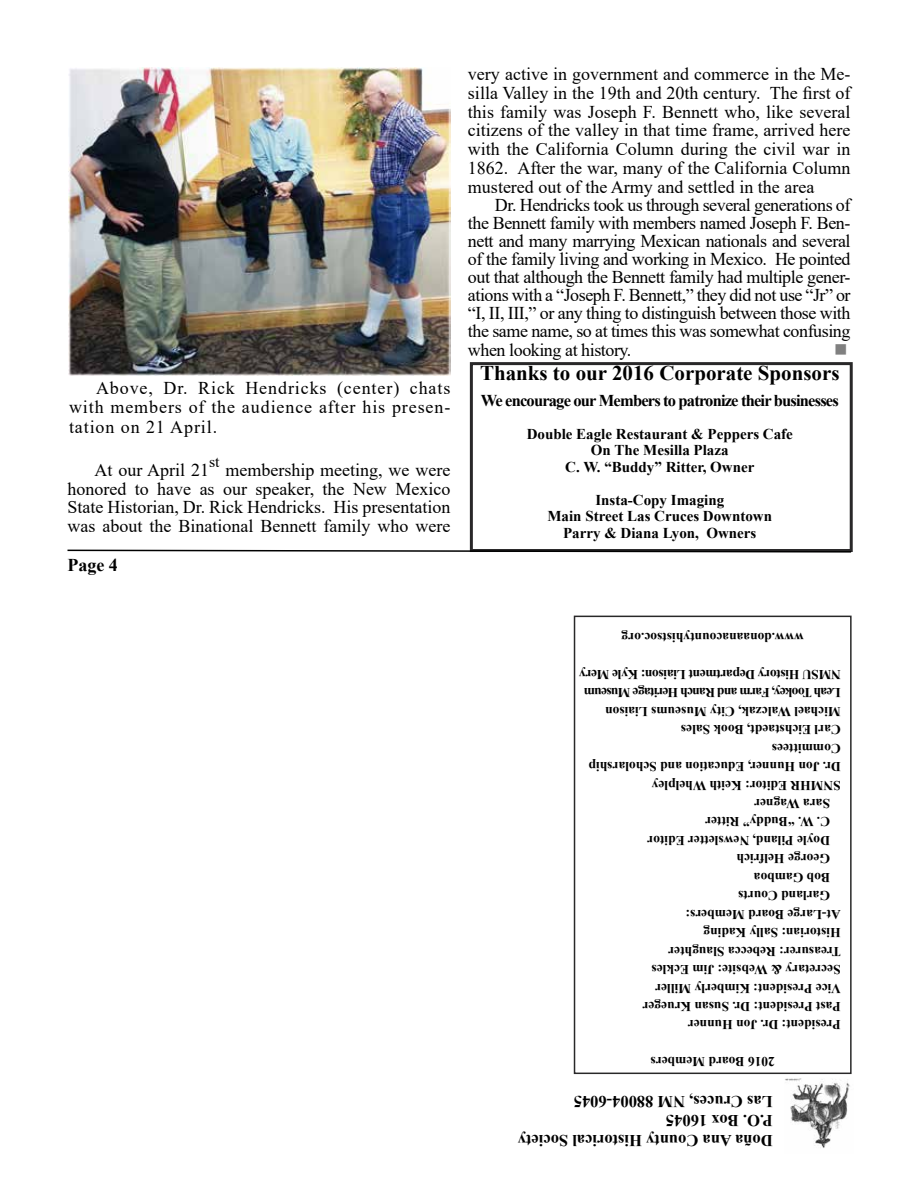
<style>
.page{position:relative;width:918px;height:1188px;background:#fff}
.page>*{position:absolute;margin:0;border:0;box-sizing:border-box;transform-origin:0 0}
.t1{font:700 21px "Times New Roman";color:#000}
.t2{font:18px/18.8px "Times New Roman";color:#000;text-align:justify}
.t3{font:700 18px "Times New Roman";color:#000}
.t4{font:18px "Wingdings";color:#808080}
.t5{font:700 16.5px/19.8px "Times New Roman";color:#000}
.t6{font:700 16.5px "Times New Roman";letter-spacing:-.05em;color:#000}
.t7{font:15.75px "Times New Roman";color:#000}
.t8{font:700 15px/16.5px "Times New Roman";color:#000;text-align:center}
.t9{font:700 13.5px "Times New Roman";color:#000}
.t10{font:700 13.5px "Times New Roman";letter-spacing:-.05em;color:#000}
.t11{font:700 13.5px "Times New Roman";letter-spacing:-.025em;color:#000}
</style>
<div class="page">
<img style="left:785px;top:1078px;width:65px;height:70px">
<div style="left:574px;top:616px;width:278px;height:458px;border:2px solid #292829"></div>
<div style="left:470px;top:362px;width:383px;height:190px;border:3px solid #292829"></div>
<svg style="left:67px;top:549px;width:786px;height:4px"></svg>
<img style="left:69px;top:68px;width:381px;height:307px">
<p class="t2" style="left:69px;top:378px;width:383px;line-height:19.5px;text-indent:27px">Above, Dr. Rick Hendricks (center) chats with members of the audience after his presen&shy;tation on 21 April.</p>
<p class="t2" style="left:95px;top:460px;width:116px">At our April 21</p>
<p class="t7" style="left:209px;top:450px;width:12px">st</p>
<p class="t2" style="left:67px;top:460px;width:384px;text-indent:158px">membership meeting, we were honored to have as our speaker, the New Mexico State Historian, Dr. Rick Hendricks. His presentation was about the Binational Bennett family who were</p>
<p class="t3" style="left:68px;top:552px;width:52px">Page 4</p>
<p class="t2" style="left:468px;top:64px;width:384px">very active in government and commerce in the Me&shy;silla Valley in the 19th and 20th century. The first of this family was Joseph F. Bennett who, like several citizens of the valley in that time frame, arrived here with the California Column during the civil war in 1862. After the war, many of the California Column mustered out of the Army and settled in the area</p>
<p class="t2" style="left:468px;top:195px;width:384px;line-height:18.1px;text-indent:27px">Dr. Hendricks took us through several generations of the Bennett family with members named Joseph F. Ben&shy;nett and many marrying Mexican nationals and several of the family living and working in Mexico. He pointed out that although the Bennett family had multiple gener&shy;ations with a “Joseph F. Bennett,” they did not use “Jr” or “I, II, III,” or any thing to distinguish between those with the same name, so at times this was somewhat confusing when looking at history.</p>
<p class="t4" style="left:834px;top:340px;width:15px">■</p>
<p class="t1" style="left:480px;top:358px;width:361px">Thanks to our 2016 Corporate Sponsors</p>
<p class="t6" style="left:481px;top:388px;width:360px">We encourage our Members to patronize their businesses</p>
<p class="t8" style="left:527px;top:425px;width:268px">Double Eagle Restaurant &amp; Peppers Cafe<br>On The Mesilla Plaza<br>C. W. “Buddy” Ritter, Owner</p>
<p class="t8" style="left:547px;top:491px;width:226px">Insta-Copy Imaging<br>Main Street Las Cruces Downtown<br>Parry &amp; Diana Lyon, Owners</p>
<p class="t9" style="left:804px;top:647px;width:184px;rotate:-180deg">www.donaanacountyhistsoc.org</p>
<p class="t11" style="left:841px;top:684px;width:263px;rotate:-180deg">NMSU History Department Liaison: Kyle Mery</p>
<p class="t10" style="left:841px;top:703px;width:259px;rotate:-180deg">Leah Tookey, Farm and Ranch Heritage Museum</p>
<p class="t9" style="left:841px;top:721px;width:237px;rotate:-180deg">Michael Walczak, City Museums Liaison</p>
<p class="t9" style="left:841px;top:739px;width:161px;rotate:-180deg">Carl Eichstaedt, Book Sales</p>
<p class="t9" style="left:841px;top:758px;width:70px;rotate:-180deg">Committees</p>
<p class="t9" style="left:841px;top:776px;width:254px;rotate:-180deg">Dr. Jon Hunner, Education and Scholarship</p>
<p class="t9" style="left:841px;top:795px;width:191px;rotate:-180deg">SNMHR Editor: Keith Whelpley</p>
<p class="t9" style="left:830px;top:813px;width:77px;rotate:-180deg">Sara Wagner</p>
<p class="t9" style="left:830px;top:832px;width:126px;rotate:-180deg">C. W. “Buddy” Ritter</p>
<p class="t9" style="left:830px;top:850px;width:184px;rotate:-180deg">Doyle Piland, Newsletter Editor</p>
<p class="t9" style="left:830px;top:869px;width:95px;rotate:-180deg">George Helfrich</p>
<p class="t9" style="left:830px;top:887px;width:78px;rotate:-180deg">Bob Gamboa</p>
<p class="t9" style="left:830px;top:906px;width:93px;rotate:-180deg">Garland Courts</p>
<p class="t9" style="left:841px;top:924px;width:157px;rotate:-180deg">At-Large Board Members:</p>
<p class="t9" style="left:841px;top:942px;width:139px;rotate:-180deg">Historian: Sally Kading</p>
<p class="t9" style="left:841px;top:961px;width:174px;rotate:-180deg">Treasurer: Rebecca Slaughter</p>
<p class="t9" style="left:841px;top:979px;width:191px;rotate:-180deg">Secretary &amp; Website: Jim Eckles</p>
<p class="t9" style="left:841px;top:998px;width:187px;rotate:-180deg">Vice President: Kimberly Miller</p>
<p class="t9" style="left:841px;top:1016px;width:200px;rotate:-180deg">Past President: Dr. Susan Krueger</p>
<p class="t9" style="left:841px;top:1035px;width:155px;rotate:-180deg">President: Dr. Jon Hunner</p>
<p class="t9" style="left:775px;top:1072px;width:126px;rotate:-180deg">2016 Board Members</p>
<p class="t5" style="left:773px;top:1151px;width:256px;rotate:-180deg">Doña Ana County Historical Society<br>P.O. Box 16045<br>Las Cruces, NM 88004-6045</p>
</div>
